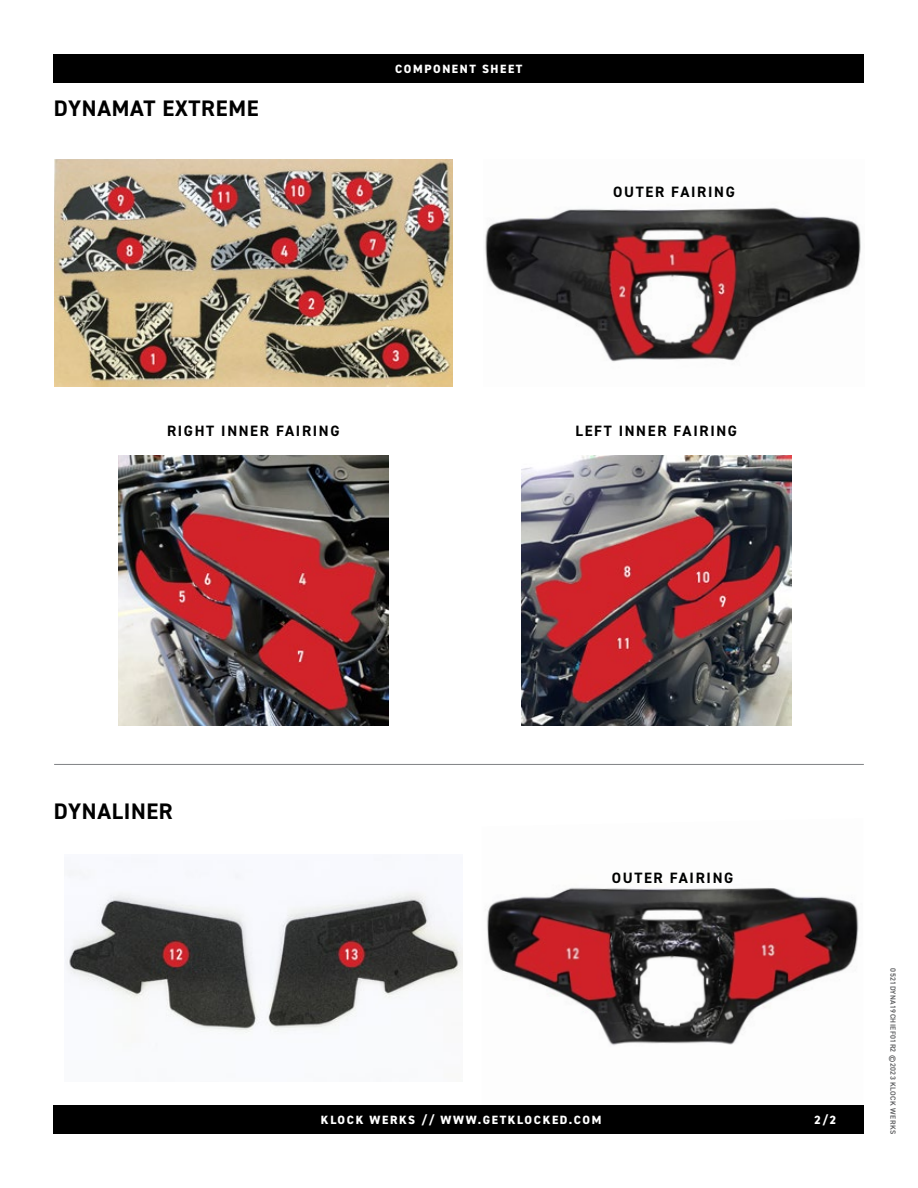
<style>
.page{position:relative;width:918px;height:1188px;background:#fff}
.page>*{position:absolute;margin:0;border:0;box-sizing:border-box;transform-origin:0 0}
.t1{font:700 22.5px "DIN2014";letter-spacing:.03em;color:#000}
.t2{font:700 15px "DIN2014";letter-spacing:.11em;color:#000101}
.t3{font:800 12px "DIN2014";letter-spacing:.135em;color:#fff}
.t4{font:600 7.5px "DIN2014";letter-spacing:.05em;color:#58595b}
</style>
<div class="page">
<img style="left:482px;top:887px;width:381px;height:219px">
<img style="left:521px;top:456px;width:270px;height:270px">
<div style="left:54px;top:1106px;width:810px;height:28px;background:#000"></div>
<div style="left:54px;top:54px;width:810px;height:28px;background:#000"></div>
<img style="left:118px;top:456px;width:270px;height:270px">
<img style="left:54px;top:160px;width:399px;height:226px">
<img style="left:65px;top:870px;width:398px;height:163px">
<img style="left:485px;top:207px;width:376px;height:155px">
<hr style="left:54px;top:764px;width:810px;height:1px;background:#808285">
<h1 class="t1" style="left:54px;top:93px;width:206px">DYNAMAT EXTREME</h1>
<p class="t3" style="left:395px;top:60px;width:129px">COMPONENT SHEET</p>
<p class="t2" style="left:613px;top:182px;width:123px">OUTER FAIRING</p>
<p class="t2" style="left:167px;top:421px;width:174px">RIGHT INNER FAIRING</p>
<p class="t2" style="left:576px;top:421px;width:163px">LEFT INNER FAIRING</p>
<h1 class="t1" style="left:54px;top:796px;width:120px">DYNALINER</h1>
<p class="t2" style="left:612px;top:868px;width:123px">OUTER FAIRING</p>
<p class="t3" style="left:321px;top:1112px;width:282px">KLOCK WERKS // WWW.GETKLOCKED.COM</p>
<p class="t3" style="left:814px;top:1112px;width:24px">2/2</p>
<p class="t4" style="left:898px;top:968px;width:167px;rotate:90deg">0521DYNA19CHIEF01R2 ©2023 KLOCK WERKS</p>
</div>
